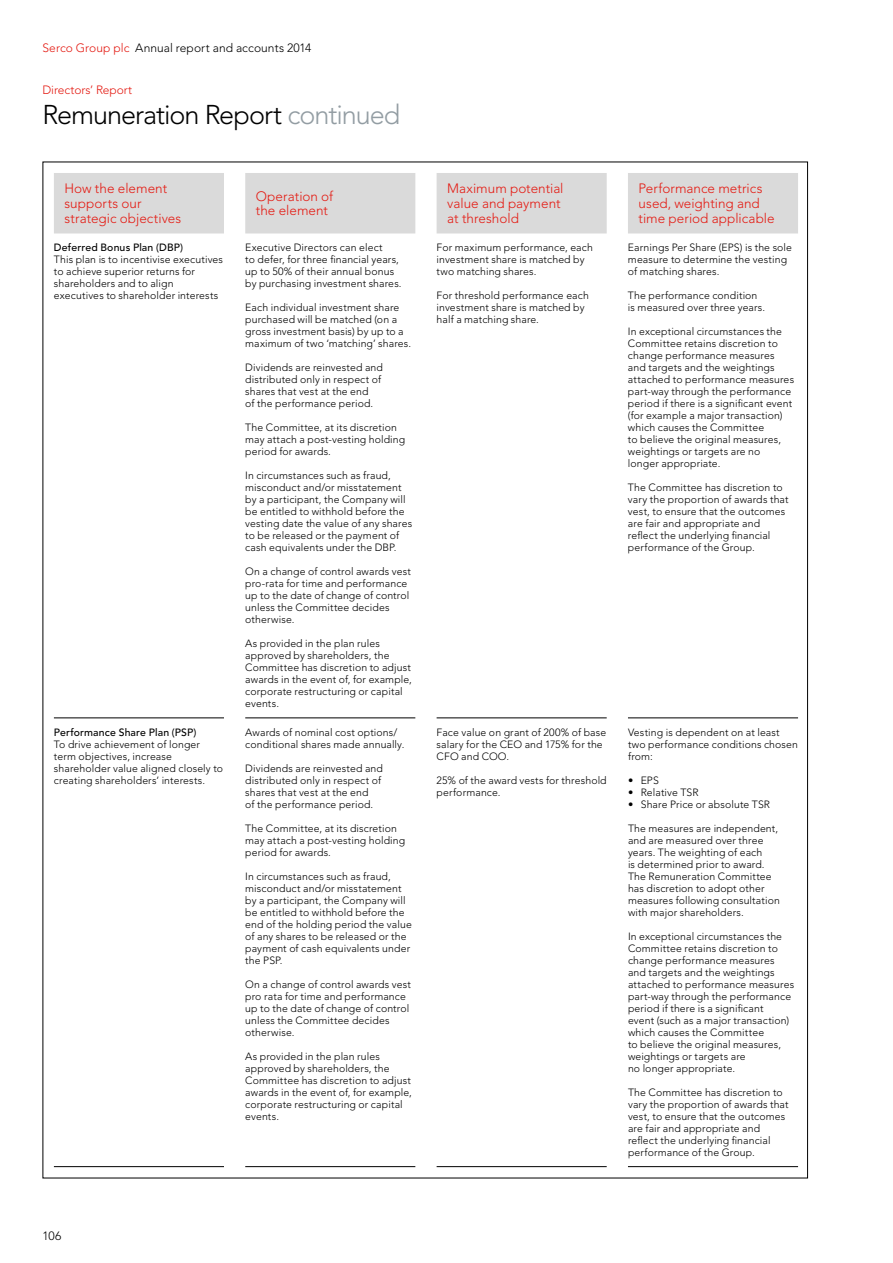
<style>
.page{position:relative;width:893px;height:1263px;background:#fff}
.page>*{position:absolute;margin:0;border:0;box-sizing:border-box;transform-origin:0 0}
.t1{font:300 27px "Avenir LT Std";letter-spacing:-.04em;color:#000}
.t2{font:300 13.5px/14.9px "Avenir LT Std";color:#e41b13}
.t3{font:300 12px "Avenir LT Std";letter-spacing:.005em;color:#000}
.t4{font:300 12px "Avenir LT Std";letter-spacing:-.005em;color:#e41b13}
.t5{font:300 10.5px/12px "Avenir LT Std";letter-spacing:.01em;color:#000}
.t6{font:500 10.5px "Avenir LT Std";letter-spacing:.015em;color:#000}
.s1{color:#e41b13}
.s2{color:#939da3}
</style>
<div class="page">
<svg style="left:54px;top:173px;width:744px;height:60px;background:#ddd"></svg>
<hr style="left:54px;top:717px;width:170px;height:1px;background:#000">
<hr style="left:245px;top:717px;width:170px;height:1px;background:#000">
<hr style="left:437px;top:717px;width:170px;height:1px;background:#000">
<hr style="left:628px;top:717px;width:170px;height:1px;background:#000">
<hr style="left:54px;top:1166px;width:170px;height:1px;background:#000">
<hr style="left:245px;top:1166px;width:170px;height:1px;background:#000">
<hr style="left:437px;top:1166px;width:170px;height:1px;background:#000">
<hr style="left:628px;top:1166px;width:170px;height:1px;background:#000">
<p class="t3" style="left:43px;top:40px;width:270px"><span class="s1">Serco Group plc</span> Annual report and accounts 2014</p>
<p class="t4" style="left:43px;top:83px;width:91px">Directors’ Report</p>
<h1 class="t1" style="left:43px;top:99px;width:359px">Remuneration Report <span class="s2">continued</span></h1>
<p class="t2" style="left:65px;top:181px;width:118px">How the element supports our strategic objectives</p>
<p class="t2" style="left:256px;top:189px;width:79px">Operation of the element</p>
<p class="t2" style="left:447px;top:181px;width:118px">Maximum potential value and payment at threshold</p>
<p class="t2" style="left:639px;top:181px;width:138px">Performance metrics used, weighting and time period applicable</p>
<p class="t6" style="left:54px;top:241px;width:131px">Deferred Bonus Plan (DBP)</p>
<p class="t5" style="left:54px;top:254px;width:171px">This plan is to incentivise executives to achieve superior returns for shareholders and to align executives to shareholder interests</p>
<p class="t5" style="left:245px;top:242px;width:158px">Executive Directors can elect<br>to defer, for three financial years, up to 50% of their annual bonus by purchasing investment shares.</p>
<p class="t5" style="left:245px;top:302px;width:167px">Each individual investment share purchased will be matched (on a gross investment basis) by up to a maximum of two ‘matching’ shares.</p>
<p class="t5" style="left:245px;top:362px;width:139px">Dividends are reinvested and distributed only in respect of shares that vest at the end<br>of the performance period.</p>
<p class="t5" style="left:245px;top:422px;width:161px">The Committee, at its discretion may attach a post-vesting holding period for awards.</p>
<p class="t5" style="left:245px;top:470px;width:168px">In circumstances such as fraud, misconduct and/or misstatement by a participant, the Company will be entitled to withhold before the vesting date the value of any shares to be released or the payment of cash equivalents under the DBP.</p>
<p class="t5" style="left:245px;top:566px;width:167px">On a change of control awards vest pro-rata for time and performance up to the date of change of control unless the Committee decides otherwise.</p>
<p class="t5" style="left:245px;top:638px;width:168px">As provided in the plan rules approved by shareholders, the<br>Committee has discretion to adjust awards in the event of, for example, corporate restructuring or capital events.</p>
<p class="t5" style="left:437px;top:242px;width:158px">For maximum performance, each investment share is matched by two matching shares.</p>
<p class="t5" style="left:437px;top:290px;width:154px">For threshold performance each investment share is matched by half a matching share.</p>
<p class="t5" style="left:628px;top:242px;width:166px">Earnings Per Share (EPS) is the sole measure to determine the vesting of matching shares.</p>
<p class="t5" style="left:628px;top:290px;width:139px">The performance condition is measured over three years.</p>
<p class="t5" style="left:628px;top:326px;width:168px">In exceptional circumstances the<br>Committee retains discretion to change performance measures and targets and the weightings attached to performance measures part-way through the performance period if there is a significant event (for example a major transaction) which causes the Committee<br>to believe the original measures, weightings or targets are no<br>longer appropriate.</p>
<p class="t5" style="left:628px;top:482px;width:162px">The Committee has discretion to vary the proportion of awards that vest, to ensure that the outcomes are fair and appropriate and reflect the underlying financial performance of the Group.</p>
<p class="t6" style="left:54px;top:726px;width:144px">Performance Share Plan (PSP)</p>
<p class="t5" style="left:54px;top:738px;width:171px">To drive achievement of longer term objectives, increase shareholder value aligned closely to creating shareholders’ interests.</p>
<p class="t5" style="left:245px;top:726px;width:161px">Awards of nominal cost options/ conditional shares made annually.</p>
<p class="t5" style="left:245px;top:762px;width:139px">Dividends are reinvested and distributed only in respect of shares that vest at the end<br>of the performance period.</p>
<p class="t5" style="left:245px;top:822px;width:161px">The Committee, at its discretion may attach a post-vesting holding period for awards.</p>
<p class="t5" style="left:245px;top:870px;width:168px">In circumstances such as fraud, misconduct and/or misstatement by a participant, the Company will be entitled to withhold before the end of the holding period the value of any shares to be released or the payment of cash equivalents under the PSP.</p>
<p class="t5" style="left:245px;top:978px;width:167px">On a change of control awards vest pro rata for time and performance up to the date of change of control unless the Committee decides otherwise.</p>
<p class="t5" style="left:245px;top:1050px;width:168px">As provided in the plan rules approved by shareholders, the<br>Committee has discretion to adjust awards in the event of, for example, corporate restructuring or capital events.</p>
<p class="t5" style="left:437px;top:726px;width:171px">Face value on grant of 200% of base salary for the CEO and 175% for the<br>CFO and COO.</p>
<p class="t5" style="left:437px;top:774px;width:172px">25% of the award vests for threshold performance.</p>
<p class="t5" style="left:628px;top:726px;width:172px">Vesting is dependent on at least two performance conditions chosen from:</p>
<p class="t5" style="left:628px;top:774px;width:32px">• EPS</p>
<p class="t5" style="left:628px;top:786px;width:72px">• Relative TSR</p>
<p class="t5" style="left:628px;top:798px;width:144px">• Share Price or absolute TSR</p>
<p class="t5" style="left:628px;top:822px;width:153px">The measures are independent, and are measured over three years. The weighting of each<br>is determined prior to award.<br>The Remuneration Committee has discretion to adopt other measures following consultation with major shareholders.</p>
<p class="t5" style="left:628px;top:930px;width:168px">In exceptional circumstances the<br>Committee retains discretion to change performance measures and targets and the weightings attached to performance measures part-way through the performance period if there is a significant<br>event (such as a major transaction) which causes the Committee<br>to believe the original measures, weightings or targets are<br>no longer appropriate.</p>
<p class="t5" style="left:628px;top:1087px;width:162px">The Committee has discretion to vary the proportion of awards that vest, to ensure that the outcomes are fair and appropriate and reflect the underlying financial performance of the Group.</p>
<p class="t3" style="left:43px;top:1229px;width:20px">106</p>
</div>
